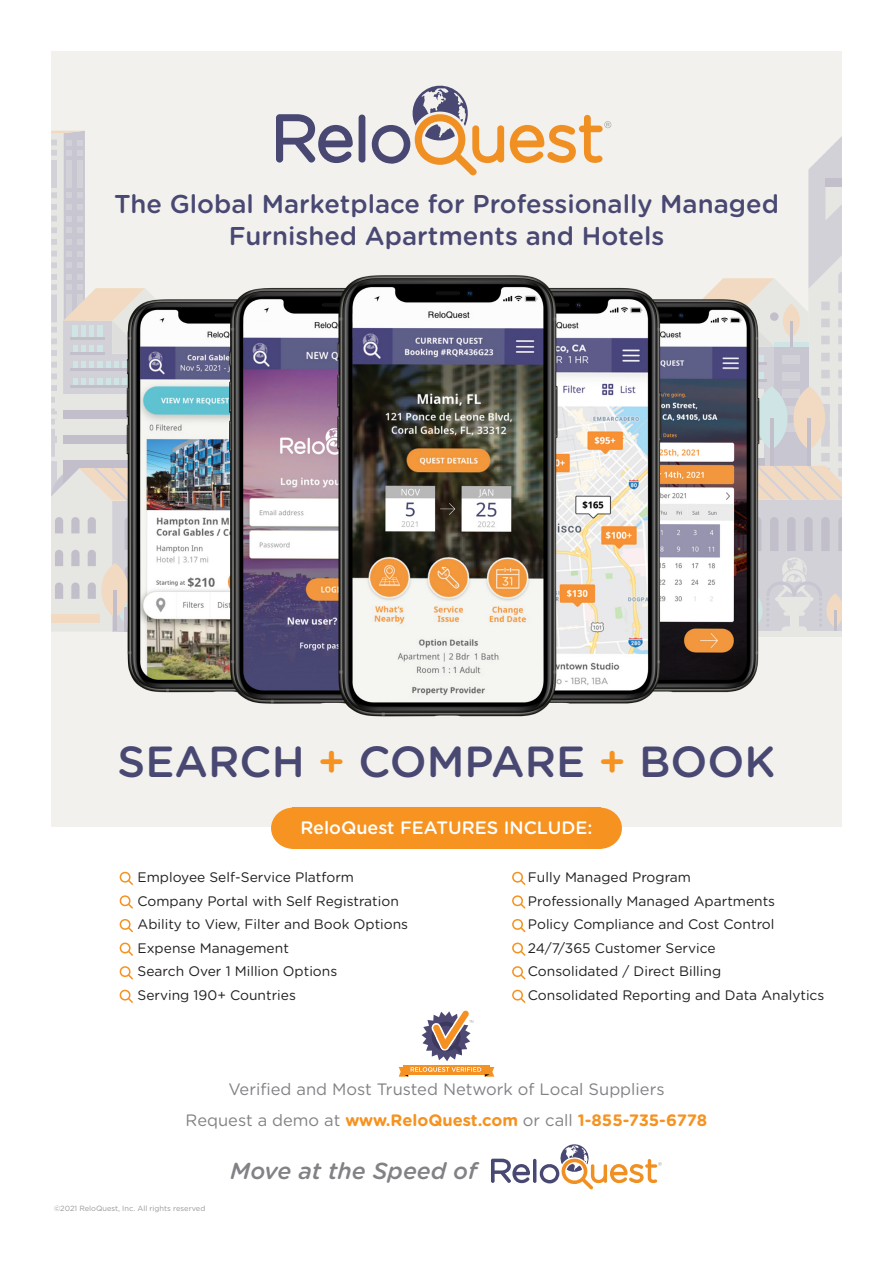
<style>
.page{position:relative;width:893px;height:1265px;background:#fff}
.page>*{position:absolute;margin:0;border:0;box-sizing:border-box;transform-origin:0 0}
.t1{font:500 43.5px "Gotham Rounded";color:#484873}
.t2{font:500 25.8px "Gotham Rounded";color:#484873}
.t3{font:italic 500 23.25px "Gotham Rounded";color:#808285}
.t4{font:500 18px "Gotham Rounded";color:#fff}
.t5{font:700 16.5px "Gotham Rounded";color:#f69220}
.t6{font:16.5px "Gotham HTF";color:#808285}
.t7{font:13.8px "Gotham Rounded";color:#231f20}
.t8{font:7.5px "Gotham HTF";color:#989999}
.s1{color:#f69220}
.s2{font-weight:400;color:#808285}
</style>
<div class="page">
<div style="left:51px;top:51px;width:791px;height:776px;background:#f2f1ed"></div>
<svg style="left:52px;top:131px;width:33px;height:139px"></svg>
<svg style="left:808px;top:137px;width:33px;height:133px"></svg>
<img style="left:52px;top:270px;width:789px;height:447px">
<svg style="left:512px;top:871px;width:13px;height:14px"></svg>
<svg style="left:512px;top:895px;width:13px;height:14px"></svg>
<svg style="left:512px;top:919px;width:13px;height:13px"></svg>
<svg style="left:512px;top:942px;width:13px;height:14px"></svg>
<svg style="left:512px;top:989px;width:13px;height:14px"></svg>
<svg style="left:512px;top:966px;width:13px;height:13px"></svg>
<svg style="left:120px;top:871px;width:13px;height:14px"></svg>
<svg style="left:120px;top:895px;width:13px;height:14px"></svg>
<svg style="left:120px;top:919px;width:13px;height:13px"></svg>
<svg style="left:120px;top:942px;width:13px;height:14px"></svg>
<svg style="left:120px;top:989px;width:13px;height:14px"></svg>
<svg style="left:120px;top:966px;width:13px;height:13px"></svg>
<svg style="left:491px;top:1159px;width:39px;height:24px"></svg>
<hr style="left:533px;top:1159px;width:3px;height:24px;background:#484873;border-radius:2px">
<svg style="left:539px;top:1144px;width:122px;height:45px"></svg>
<div style="left:403px;top:1065px;width:86px;height:9px;background:#f49122"></div>
<svg style="left:399px;top:1067px;width:95px;height:10px"></svg>
<svg style="left:421px;top:1010px;width:52px;height:51px"></svg>
<div style="left:292px;top:808px;width:309px;height:41px;background:#f79321"></div>
<div style="left:271px;top:808px;width:44px;height:41px;background:#f79321;border-radius:50%"></div>
<div style="left:577px;top:808px;width:45px;height:41px;background:#f69220;border-radius:50%"></div>
<svg style="left:276px;top:114px;width:77px;height:49px"></svg>
<div style="left:359px;top:115px;width:6px;height:48px;background:#484873;border-radius:3px"></div>
<svg style="left:371px;top:85px;width:133px;height:90px"></svg>
<svg style="left:510px;top:115px;width:101px;height:48px"></svg>
<p class="t2" style="left:114px;top:185px;width:666px">The Global Marketplace for Professionally Managed</p>
<p class="t2" style="left:229px;top:217px;width:437px">Furnished Apartments and Hotels</p>
<p class="t1" style="left:118px;top:731px;width:659px">SEARCH <span class="s1">+</span> COMPARE <span class="s1">+</span> BOOK</p>
<p class="t4" style="left:300px;top:815px;width:294px">ReloQuest FEATURES INCLUDE:</p>
<p class="t7" style="left:137px;top:868px;width:218px">Employee Self-Service Platform</p>
<p class="t7" style="left:137px;top:892px;width:263px">Company Portal with Self Registration</p>
<p class="t7" style="left:137px;top:915px;width:272px">Ability to View, Filter and Book Options</p>
<p class="t7" style="left:137px;top:938px;width:153px">Expense Management</p>
<p class="t7" style="left:137px;top:962px;width:201px">Search Over 1 Million Options</p>
<p class="t7" style="left:137px;top:985px;width:160px">Serving 190+ Countries</p>
<p class="t7" style="left:528px;top:868px;width:165px">Fully Managed Program</p>
<p class="t7" style="left:528px;top:892px;width:249px">Professionally Managed Apartments</p>
<p class="t7" style="left:528px;top:915px;width:248px">Policy Compliance and Cost Control</p>
<p class="t7" style="left:528px;top:938px;width:189px">24/7/365 Customer Service</p>
<p class="t7" style="left:528px;top:962px;width:195px">Consolidated / Direct Billing</p>
<p class="t7" style="left:528px;top:985px;width:298px">Consolidated Reporting and Data Analytics</p>
<p class="t6" style="left:228px;top:1080px;width:438px">Verified and Most Trusted Network of Local Suppliers</p>
<p class="t5" style="left:186px;top:1108px;width:523px"><span class="s2">Request a demo at</span> www.ReloQuest.com <span class="s2">or call</span> 1-855-735-6778</p>
<p class="t8" style="left:54px;top:1204px;width:153px">©2021 ReloQuest, Inc. All rights reserved</p>
<p class="t3" style="left:230px;top:1154px;width:249px">Move at the Speed of</p>
</div>
